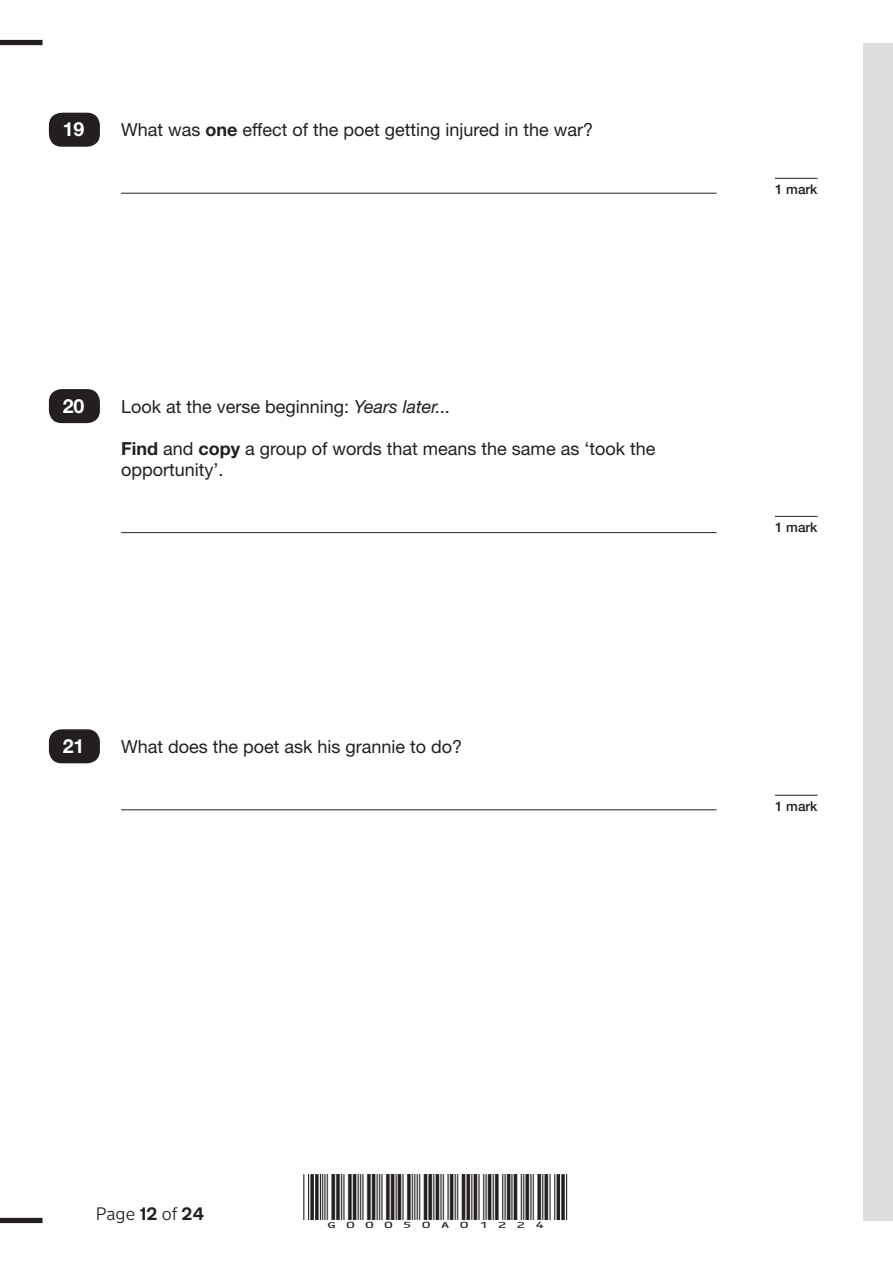
<style>
.page{position:relative;width:893px;height:1263px;background:#fff}
.page>*{position:absolute;margin:0;border:0;box-sizing:border-box;transform-origin:0 0}
.t1{font:700 19.5px "Helvetica Neue LT Std";color:#fff}
.t2{font:18px/21px "Helvetica Neue LT Std";color:#231f20}
.t3{font:300 18px "New Transport";color:#231f20}
.t4{font:15px "ID Automation HC39 M";color:#231f20;scale:1.3 1}
.t5{font:500 13.5px "Helvetica Neue LT Std";color:#231f20}
.s1{font-weight:700}
.s2{font-style:italic}
</style>
<div class="page">
<div style="left:49px;top:113px;width:51px;height:34px;background:#231f20;border-radius:13px"></div>
<hr style="left:121px;top:193px;width:595px;height:1px;background:#231f20">
<hr style="left:775px;top:178px;width:42px;height:1px;background:#231f20">
<div style="left:49px;top:389px;width:51px;height:34px;background:#231f20;border-radius:13px"></div>
<hr style="left:121px;top:532px;width:595px;height:1px;background:#231f20">
<hr style="left:775px;top:516px;width:42px;height:1px;background:#231f20">
<div style="left:49px;top:729px;width:51px;height:34px;background:#231f20;border-radius:13px"></div>
<hr style="left:121px;top:809px;width:595px;height:1px;background:#231f20">
<hr style="left:775px;top:795px;width:42px;height:1px;background:#231f20">
<hr style="left:320px;top:1174px;width:1px;height:46px;background:#231f20">
<hr style="left:308px;top:1174px;width:1px;height:46px;background:#231f20">
<hr style="left:303px;top:1174px;width:1px;height:46px;background:#231f20">
<svg style="left:315px;top:1174px;width:4px;height:46px"></svg>
<svg style="left:310px;top:1174px;width:4px;height:46px"></svg>
<hr style="left:566px;top:1174px;width:1px;height:46px;background:#231f20">
<hr style="left:554px;top:1174px;width:1px;height:46px;background:#231f20">
<hr style="left:549px;top:1174px;width:2px;height:46px;background:#231f20">
<svg style="left:561px;top:1174px;width:4px;height:46px"></svg>
<hr style="left:557px;top:1174px;width:3px;height:46px;background:#231f20">
<div style="left:0;top:40px;width:43px;height:5px;background:#231f20"></div>
<div style="left:0;top:1218px;width:43px;height:5px;background:#231f20"></div>
<div style="left:863px;top:43px;width:30px;height:1177px;background:#dcdddf"></div>
<p class="t1" style="left:63px;top:117px;width:23px">19</p>
<p class="t2" style="left:121px;top:119px;width:474px">What was <span class="s1">one</span> effect of the poet getting injured in the war?</p>
<p class="t1" style="left:63px;top:394px;width:23px">20</p>
<p class="t2" style="left:121px;top:395px;width:331px">Look at the verse beginning: <span class="s2">Years later...</span></p>
<p class="t2" style="left:121px;top:437px;width:536px"><span class="s1">Find</span> and <span class="s1">copy</span> a group of words that means the same as ‘took the opportunity’.</p>
<p class="t1" style="left:63px;top:734px;width:23px">21</p>
<p class="t2" style="left:121px;top:736px;width:343px">What does the poet ask his grannie to do?</p>
<p class="t5" style="left:775px;top:181px;width:44px">1 mark</p>
<p class="t5" style="left:775px;top:519px;width:44px">1 mark</p>
<p class="t5" style="left:775px;top:798px;width:44px">1 mark</p>
<p class="t3" style="left:96px;top:1203px;width:110px">Page <span class="s1">12</span> of <span class="s1">24</span></p>
<p class="t4" style="left:322px;top:1206px;width:176px">g00050A01224</p>
</div>
